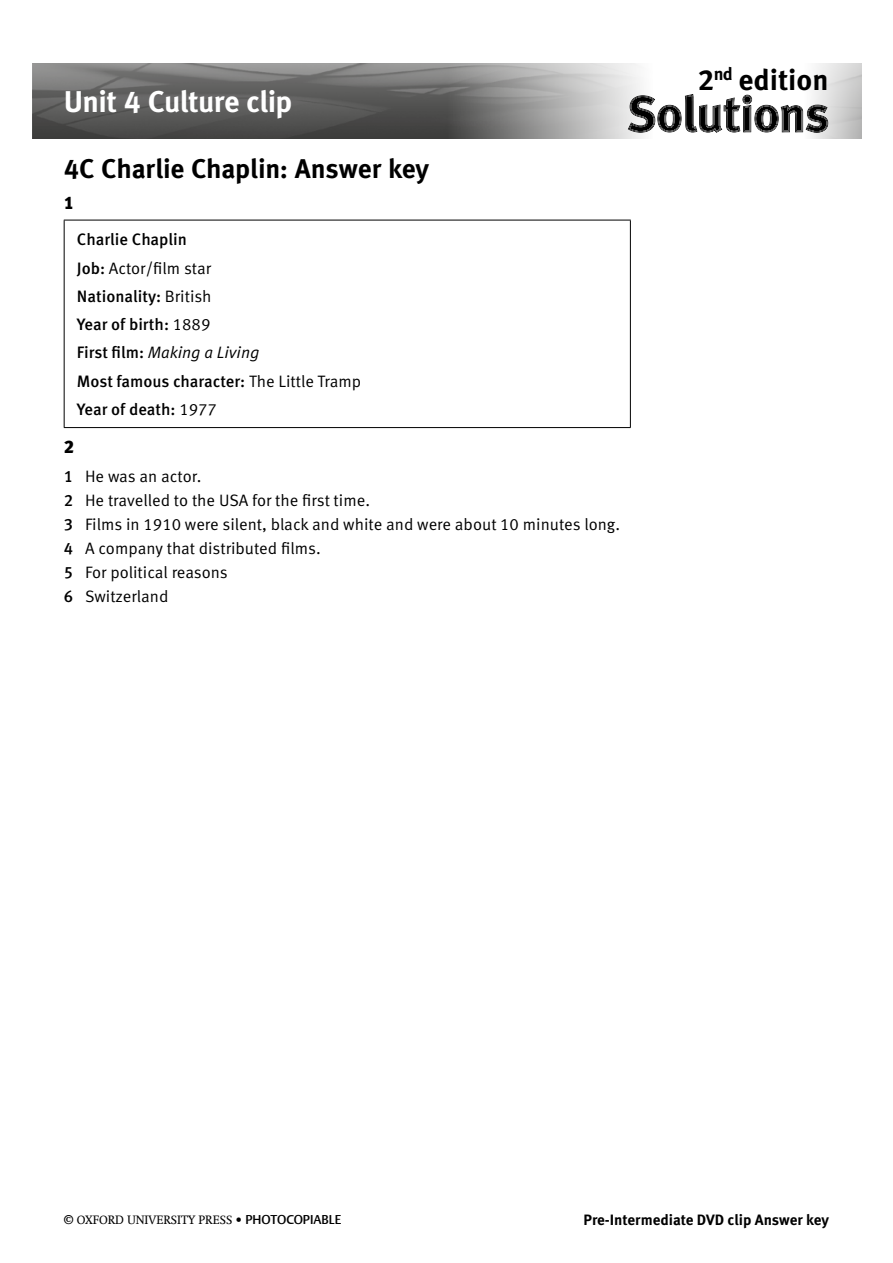
<style>
.page{position:relative;width:893px;height:1263px;background:#fff}
.page>*{position:absolute;margin:0;border:0;box-sizing:border-box;transform-origin:0 0}
.Test_head{font:700 30px "Meta Pro";letter-spacing:-.02em;color:#fff}
.t1{font:700 29.1px "Meta Pro";color:#000}
.A_head{font:700 27px "Meta Pro";letter-spacing:-.01em;color:#000}
.rubric{font:900 18px "Meta Pro";color:#000}
.text_numbered{font:16.5px "Meta Pro";color:#000}
.text_dialogue{font:500 16.5px "Meta Pro";color:#000}
.text_dialogue-2{font:italic 16.5px "Meta Pro";color:#000}
.text_dialogue-3{font:16.5px "Meta Pro";letter-spacing:-.005em;color:#000}
.t2{font:700 15px "Meta Pro";color:#000}
.t3{font:12px "OUP2 Swift";color:#000}
.s1{font-weight:500}
.s2{font-weight:400}
.s3{font-weight:500;font-style:normal}
.s4{font-family:"OUP2 Argo";font-weight:500;font-size:12.75px}
</style>
<div class="page">
<img style="left:33px;top:64px;width:396px;height:75px">
<svg style="left:429px;top:63px;width:214px;height:76px;background:#a1a1a1"></svg>
<svg style="left:811px;top:63px;width:51px;height:76px;background:#d6d6d5"></svg>
<div style="left:627px;top:92px;width:203px;height:42px;background:#000;opacity:.4"></div>
<hr style="left:64px;top:220px;width:567px;height:1px;background:#000">
<hr style="left:64px;top:220px;width:1px;height:207px;background:#000">
<hr style="left:630px;top:220px;width:1px;height:207px;background:#000">
<hr style="left:64px;top:427px;width:567px;height:1px;background:#000">
<p class="Test_head" style="left:64px;top:83px;width:230px">Unit 4 Culture clip</p>
<p class="A_head" style="left:64px;top:151px;width:367px">4C Charlie Chaplin: Answer key</p>
<p class="rubric" style="left:64px;top:192px;width:12px">1</p>
<p class="text_dialogue" style="left:77px;top:229px;width:112px">Charlie Chaplin</p>
<p class="text_dialogue-3" style="left:77px;top:258px;width:136px"><span class="s1">Job:</span> Actor/film star</p>
<p class="text_dialogue" style="left:77px;top:286px;width:136px">Nationality: <span class="s2">British</span></p>
<p class="text_dialogue" style="left:77px;top:314px;width:135px">Year of birth: <span class="s2">1889</span></p>
<p class="text_dialogue-2" style="left:77px;top:343px;width:184px"><span class="s3">First film:</span> Making a Living</p>
<p class="text_dialogue" style="left:77px;top:371px;width:286px">Most famous character: <span class="s2">The Little Tramp</span></p>
<p class="text_dialogue" style="left:77px;top:399px;width:142px">Year of death: <span class="s2">1977</span></p>
<p class="rubric" style="left:64px;top:436px;width:12px">2</p>
<p class="text_numbered" style="left:64px;top:466px;width:139px"><span class="s1">1</span> He was an actor.</p>
<p class="text_numbered" style="left:64px;top:490px;width:308px"><span class="s1">2</span> He travelled to the USA for the first time.</p>
<p class="text_numbered" style="left:64px;top:514px;width:558px"><span class="s1">3</span> Films in 1910 were silent, black and white and were about 10 minutes long.</p>
<p class="text_numbered" style="left:64px;top:538px;width:259px"><span class="s1">4</span> A company that distributed films.</p>
<p class="text_numbered" style="left:64px;top:562px;width:166px"><span class="s1">5</span> For political reasons</p>
<p class="text_numbered" style="left:64px;top:586px;width:106px"><span class="s1">6</span> Switzerland</p>
<h2 class="t1" style="left:698px;top:62px;width:132px">2<sup>nd</sup> edition</h2>
<p class="t3" style="left:64px;top:1213px;width:279px">© OXFORD UNIVERSITY PRESS • <span class="s4">PHOTOCOPIABLE</span></p>
<p class="t2" style="left:583px;top:1210px;width:247px">Pre-Intermediate DVD clip Answer key</p>
</div>
